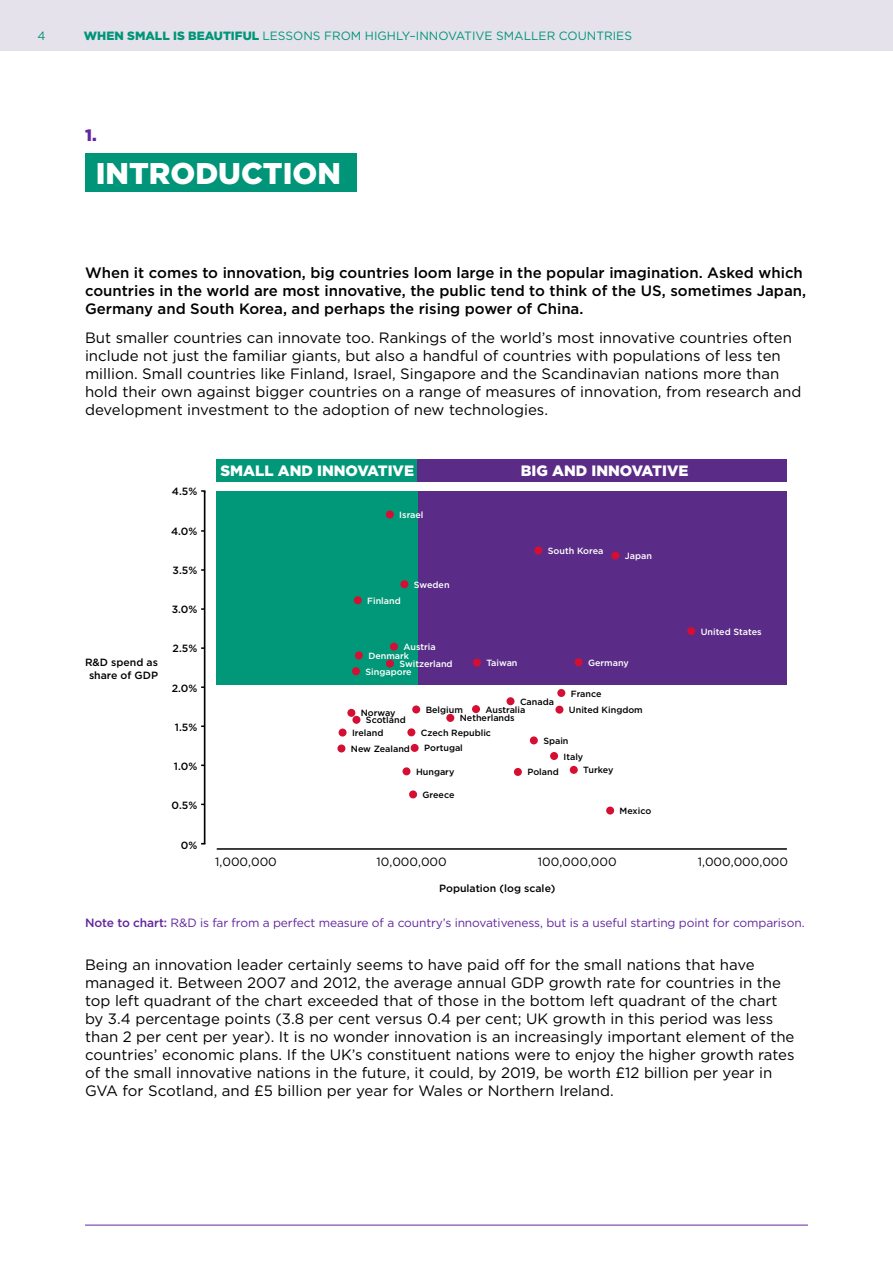
<style>
.page{position:relative;width:893px;height:1263px;background:#fff}
.page>*{position:absolute;margin:0;border:0;box-sizing:border-box;transform-origin:0 0}
.t1{font:900 30px "Gotham HTF";color:#fff}
.t2{font:900 16.5px "Gotham HTF";color:#62269e}
.t3{font:15px/18px "Gotham HTF";color:#000}
.t4{font:500 15px/18px "Gotham HTF";color:#000}
.t5{font:900 15px "Gotham HTF";color:#fff}
.t6{font:12px "Gotham HTF";letter-spacing:-.01em;color:#62269e}
.t7{font:12px "Gotham HTF";color:#009578}
.t8{font:12px "Gotham HTF";color:#000}
.t9{font:500 10.5px/12.6px "Gotham HTF";color:#000;text-align:center}
.t10{font:500 9px/7.8px "Gotham HTF";color:#000}
.t11{font:500 9px/8.9px "Gotham HTF";color:#fff}
.s1{font-weight:900}
.s2{font-weight:500}
</style>
<div class="page">
<div style="left:0;top:0;width:893px;height:51px;background:#e5e2ec"></div>
<hr style="left:85px;top:1225px;width:723px;height:1px;background:#62269e">
<div style="left:85px;top:154px;width:272px;height:38px;background:#009578"></div>
<div style="left:418px;top:491px;width:369px;height:193px;background:#5b2c87"></div>
<div style="left:217px;top:491px;width:201px;height:193px;background:#009878"></div>
<div style="left:217px;top:459px;width:201px;height:23px;background:#009878"></div>
<div style="left:418px;top:459px;width:369px;height:23px;background:#5b2c87"></div>
<hr style="left:217px;top:848px;width:570px;height:2px;background:#000">
<hr style="left:204px;top:491px;width:1px;height:353px;background:#000">
<svg style="left:201px;top:841px;width:5px;height:4px"></svg>
<svg style="left:201px;top:490px;width:5px;height:4px"></svg>
<div style="left:386px;top:510px;width:8px;height:8px;background:#d40f33;border-radius:50%"></div>
<div style="left:534px;top:546px;width:8px;height:8px;background:#d40f33;border-radius:50%"></div>
<div style="left:611px;top:552px;width:8px;height:8px;background:#d40f33;border-radius:50%"></div>
<div style="left:400px;top:580px;width:8px;height:8px;background:#d40f33;border-radius:50%"></div>
<div style="left:390px;top:643px;width:8px;height:8px;background:#d40f33;border-radius:50%"></div>
<div style="left:355px;top:651px;width:8px;height:8px;background:#d40f33;border-radius:50%"></div>
<div style="left:386px;top:659px;width:8px;height:8px;background:#d40f33;border-radius:50%"></div>
<div style="left:412px;top:705px;width:8px;height:8px;background:#d40f33;border-radius:50%"></div>
<div style="left:506px;top:697px;width:8px;height:8px;background:#d40f33;border-radius:50%"></div>
<div style="left:472px;top:705px;width:8px;height:8px;background:#d40f33;border-radius:50%"></div>
<div style="left:446px;top:714px;width:8px;height:8px;background:#d40f33;border-radius:50%"></div>
<div style="left:530px;top:736px;width:8px;height:8px;background:#d40f33;border-radius:50%"></div>
<div style="left:550px;top:752px;width:8px;height:8px;background:#d40f33;border-radius:50%"></div>
<div style="left:570px;top:766px;width:8px;height:8px;background:#d40f33;border-radius:50%"></div>
<div style="left:514px;top:768px;width:8px;height:8px;background:#d40f33;border-radius:50%"></div>
<div style="left:606px;top:806px;width:8px;height:8px;background:#d40f33;border-radius:50%"></div>
<div style="left:402px;top:767px;width:8px;height:8px;background:#d40f33;border-radius:50%"></div>
<div style="left:407px;top:728px;width:8px;height:8px;background:#d40f33;border-radius:50%"></div>
<div style="left:411px;top:744px;width:8px;height:8px;background:#d40f33;border-radius:50%"></div>
<div style="left:337px;top:744px;width:8px;height:8px;background:#d40f33;border-radius:50%"></div>
<div style="left:339px;top:728px;width:8px;height:8px;background:#d40f33;border-radius:50%"></div>
<div style="left:352px;top:716px;width:8px;height:8px;background:#d40f33;border-radius:50%"></div>
<div style="left:347px;top:709px;width:8px;height:8px;background:#d40f33;border-radius:50%"></div>
<div style="left:409px;top:790px;width:8px;height:8px;background:#d40f33;border-radius:50%"></div>
<div style="left:555px;top:706px;width:8px;height:8px;background:#d40f33;border-radius:50%"></div>
<div style="left:557px;top:689px;width:8px;height:8px;background:#d40f33;border-radius:50%"></div>
<div style="left:575px;top:658px;width:8px;height:8px;background:#d40f33;border-radius:50%"></div>
<div style="left:687px;top:627px;width:8px;height:8px;background:#d40f33;border-radius:50%"></div>
<div style="left:352px;top:667px;width:8px;height:8px;background:#d40f33;border-radius:50%"></div>
<div style="left:354px;top:596px;width:8px;height:8px;background:#d40f33;border-radius:50%"></div>
<div style="left:473px;top:659px;width:8px;height:8px;background:#d40f33;border-radius:50%"></div>
<p class="t7" style="left:37px;top:29px;width:10px">4</p>
<p class="t7" style="left:84px;top:29px;width:550px"><span class="s1">WHEN SMALL IS BEAUTIFUL</span> LESSONS FROM HIGHLY–INNOVATIVE SMALLER COUNTRIES</p>
<p class="t2" style="left:85px;top:126px;width:13px">1.</p>
<h1 class="t1" style="left:96px;top:156px;width:247px">INTRODUCTION</h1>
<p class="t4" style="left:85px;top:264px;width:723px">When it comes to innovation, big countries loom large in the popular imagination. Asked which countries in the world are most innovative, the public tend to think of the US, sometimes Japan,<br>Germany and South Korea, and perhaps the rising power of China.</p>
<p class="t3" style="left:85px;top:329px;width:718px">But smaller countries can innovate too. Rankings of the world’s most innovative countries often include not just the familiar giants, but also a handful of countries with populations of less ten million. Small countries like Finland, Israel, Singapore and the Scandinavian nations more than hold their own against bigger countries on a range of measures of innovation, from research and development investment to the adoption of new technologies.</p>
<p class="t9" style="left:85px;top:656px;width:74px">R&amp;D spend as share of GDP</p>
<p class="t9" style="left:172px;top:485px;width:27px">4.5%</p>
<p class="t9" style="left:171px;top:524px;width:28px">4.0%</p>
<p class="t9" style="left:173px;top:563px;width:26px">3.5%</p>
<p class="t9" style="left:172px;top:603px;width:27px">3.0%</p>
<p class="t9" style="left:173px;top:642px;width:26px">2.5%</p>
<p class="t9" style="left:172px;top:681px;width:27px">2.0%</p>
<p class="t9" style="left:175px;top:720px;width:24px">1.5%</p>
<p class="t9" style="left:174px;top:760px;width:25px">1.0%</p>
<p class="t9" style="left:172px;top:799px;width:27px">0.5%</p>
<p class="t9" style="left:181px;top:838px;width:18px">0%</p>
<p class="t5" style="left:220px;top:462px;width:195px">SMALL AND INNOVATIVE</p>
<p class="t5" style="left:521px;top:462px;width:169px">BIG AND INNOVATIVE</p>
<p class="t11" style="left:399px;top:510px;width:26px">Israel</p>
<p class="t11" style="left:367px;top:596px;width:35px">Finland</p>
<p class="t11" style="left:414px;top:580px;width:37px">Sweden</p>
<p class="t11" style="left:548px;top:546px;width:57px">South Korea</p>
<p class="t11" style="left:625px;top:551px;width:29px">Japan</p>
<p class="t11" style="left:368px;top:642px;width:69px;text-indent:35px">Austria<br>Denmark</p>
<p class="t11" style="left:399px;top:659px;width:55px">Switzerland</p>
<p class="t10" style="left:426px;top:706px;width:39px">Belgium</p>
<p class="t10" style="left:485px;top:697px;width:70px;text-indent:34px">Canada<br>Australia</p>
<p class="t10" style="left:460px;top:714px;width:56px">Netherlands</p>
<p class="t10" style="left:543px;top:737px;width:27px">Spain</p>
<p class="t10" style="left:564px;top:752px;width:21px">Italy</p>
<p class="t10" style="left:527px;top:768px;width:33px">Poland</p>
<p class="t10" style="left:583px;top:766px;width:32px">Turkey</p>
<p class="t11" style="left:588px;top:658px;width:42px">Germany</p>
<p class="t11" style="left:486px;top:658px;width:33px">Taiwan</p>
<p class="t11" style="left:365px;top:667px;width:48px">Singapore</p>
<p class="t10" style="left:571px;top:689px;width:32px">France</p>
<p class="t10" style="left:569px;top:706px;width:75px">United Kingdom</p>
<p class="t10" style="left:361px;top:709px;width:36px">Norway</p>
<p class="t10" style="left:366px;top:716px;width:41px">Scotland</p>
<p class="t10" style="left:421px;top:729px;width:72px">Czech Republic</p>
<p class="t10" style="left:352px;top:729px;width:33px">Ireland</p>
<p class="t10" style="left:351px;top:745px;width:61px">New Zealand</p>
<p class="t10" style="left:424px;top:744px;width:40px">Portugal</p>
<p class="t10" style="left:416px;top:768px;width:40px">Hungary</p>
<p class="t10" style="left:423px;top:791px;width:33px">Greece</p>
<p class="t10" style="left:620px;top:807px;width:33px">Mexico</p>
<p class="t11" style="left:701px;top:627px;width:62px">United States</p>
<p class="t8" style="left:215px;top:855px;width:63px">1,000,000</p>
<p class="t8" style="left:377px;top:855px;width:72px">10,000,000</p>
<p class="t8" style="left:538px;top:855px;width:80px">100,000,000</p>
<p class="t9" style="left:439px;top:882px;width:118px">Population (log scale)</p>
<p class="t8" style="left:698px;top:855px;width:92px">1,000,000,000</p>
<p class="t6" style="left:85px;top:916px;width:721px"><span class="s2">Note to chart:</span> R&amp;D is far from a perfect measure of a country’s innovativeness, but is a useful starting point for comparison.</p>
<p class="t3" style="left:85px;top:956px;width:711px">Being an innovation leader certainly seems to have paid off for the small nations that have managed it. Between 2007 and 2012, the average annual GDP growth rate for countries in the top left quadrant of the chart exceeded that of those in the bottom left quadrant of the chart by 3.4 percentage points (3.8 per cent versus 0.4 per cent; UK growth in this period was less than 2 per cent per year). It is no wonder innovation is an increasingly important element of the countries’ economic plans. If the UK’s constituent nations were to enjoy the higher growth rates of the small innovative nations in the future, it could, by 2019, be worth £12 billion per year in GVA for Scotland, and £5 billion per year for Wales or Northern Ireland.</p>
</div>
